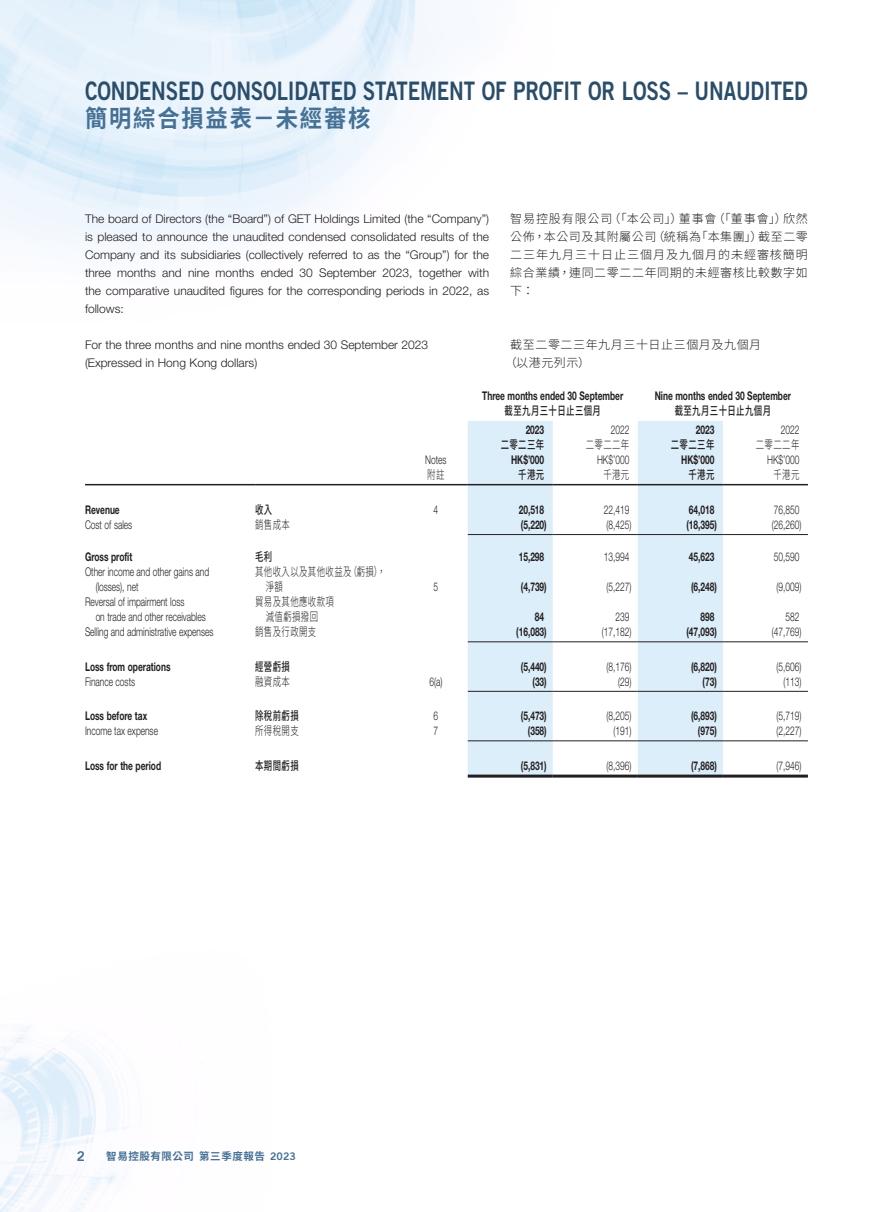
<style>
.page{position:relative;width:893px;height:1212px;background:#fff}
.page>*{position:absolute;margin:0;border:0;box-sizing:border-box;transform-origin:0 0}
.t1{font:25.5px "Trade Gothic LT Std Bd 2";letter-spacing:-.005em;color:#2a4d69;scale:.8 1}
.t2{font:700 24px "Source Han Sans TC";letter-spacing:.08em;color:#457196;scale:.93 1}
.t3{font:13.5px "Trade Gothic LT Std Bd 2";color:#457196}
.Body_Text{font:300 12px/18px "Helvetica Neue LT Std";color:#231f20;text-align:justify}
.Body_Text-2{font:300 12px/15px "Helvetica Neue LT Std";color:#231f20;scale:.7 1}
.Body_Text-3{font:700 12px "Helvetica Neue LT Std";color:#231f20;scale:.7 1}
.C_Body_Text{font:300 12px/18px "Source Han Sans TC";letter-spacing:.05em;color:#231f20;text-align:justify}
.Body_Text-4{font:300 12px/15px "Source Han Sans TC";letter-spacing:.05em;color:#231f20;scale:.7 1}
.Body_Text-5{font:500 12px "Source Han Sans TC";letter-spacing:.05em;color:#231f20;scale:.7 1}
.t4{font:700 10.5px "Source Han Sans TC";letter-spacing:.05em;color:#457196}
.s1{font-family:"Trade Gothic LT Std Bd 2";font-weight:400}
</style>
<div class="page">
<img style="left:0;top:0;width:808px;height:1212px">
<svg style="left:468px;top:421px;width:255px;height:353px;fill:#dceefa"></svg>
<hr style="left:85px;top:484px;width:170px;height:1px;background:#231f20">
<hr style="left:255px;top:484px;width:149px;height:1px;background:#231f20">
<hr style="left:404px;top:484px;width:64px;height:1px;background:#231f20">
<hr style="left:468px;top:484px;width:85px;height:1px;background:#231f20">
<hr style="left:553px;top:484px;width:85px;height:1px;background:#231f20">
<hr style="left:638px;top:484px;width:85px;height:1px;background:#231f20">
<hr style="left:723px;top:484px;width:85px;height:1px;background:#231f20">
<hr style="left:468px;top:534px;width:85px;height:1px;background:#231f20">
<hr style="left:553px;top:534px;width:85px;height:1px;background:#231f20">
<hr style="left:638px;top:534px;width:85px;height:1px;background:#231f20">
<hr style="left:723px;top:534px;width:85px;height:1px;background:#231f20">
<hr style="left:468px;top:641px;width:85px;height:1px;background:#231f20">
<hr style="left:553px;top:641px;width:85px;height:1px;background:#231f20">
<hr style="left:638px;top:641px;width:85px;height:1px;background:#231f20">
<hr style="left:723px;top:641px;width:85px;height:1px;background:#231f20">
<hr style="left:468px;top:691px;width:85px;height:1px;background:#231f20">
<hr style="left:553px;top:691px;width:85px;height:1px;background:#231f20">
<hr style="left:638px;top:691px;width:85px;height:1px;background:#231f20">
<hr style="left:723px;top:691px;width:85px;height:1px;background:#231f20">
<hr style="left:468px;top:740px;width:85px;height:1px;background:#231f20">
<hr style="left:553px;top:740px;width:85px;height:1px;background:#231f20">
<hr style="left:638px;top:740px;width:85px;height:1px;background:#231f20">
<hr style="left:723px;top:740px;width:85px;height:1px;background:#231f20">
<hr style="left:468px;top:774px;width:85px;height:3px;background:#231f20">
<hr style="left:553px;top:774px;width:85px;height:3px;background:#231f20">
<hr style="left:638px;top:774px;width:85px;height:3px;background:#231f20">
<hr style="left:723px;top:774px;width:85px;height:3px;background:#231f20">
<h1 class="t1" style="left:85px;top:75px;width:905px">CONDENSED CONSOLIDATED STATEMENT OF PROFIT OR LOSS – UNAUDITED</h1>
<h2 class="t2" style="left:85px;top:105px;width:308px">簡明綜合損益表－未經審核</h2>
<p class="C_Body_Text" style="left:510px;top:210px;width:299px">智易控股有限公司（「本公司」）董事會（「董事會」）欣然公佈，本公司及其附屬公司（統稱為「本集團」）截至二零二三年九月三十日止三個月及九個月的未經審核簡明綜合業績，連同二零二二年同期的未經審核比較數字如下：</p>
<p class="Body_Text" style="left:85px;top:210px;width:406px">The board of Directors (the “Board”) of GET Holdings Limited (the “Company”) is pleased to announce the unaudited condensed consolidated results of the Company and its subsidiaries (collectively referred to as the “Group”) for the three months and nine months ended 30 September 2023, together with the comparative unaudited figures for the corresponding periods in 2022, as follows:</p>
<p class="Body_Text" style="left:85px;top:336px;width:345px">For the three months and nine months ended 30 September 2023</p>
<p class="Body_Text" style="left:85px;top:354px;width:174px">(Expressed in Hong Kong dollars)</p>
<p class="Body_Text-3" style="left:482px;top:388px;width:203px">Three months ended 30 September</p>
<p class="Body_Text-3" style="left:655px;top:388px;width:196px">Nine months ended 30 September</p>
<p class="Body_Text-5" style="left:505px;top:404px;width:139px">截至九月三十日止三個月</p>
<p class="Body_Text-5" style="left:675px;top:404px;width:139px">截至九月三十日止九個月</p>
<p class="Body_Text-3" style="left:526px;top:423px;width:28px">2023</p>
<p class="Body_Text-2" style="left:611px;top:422px;width:28px">2022</p>
<p class="Body_Text-3" style="left:696px;top:423px;width:28px">2023</p>
<p class="Body_Text-2" style="left:781px;top:422px;width:28px">2022</p>
<p class="Body_Text-5" style="left:501px;top:438px;width:64px">二零二三年</p>
<p class="Body_Text-4" style="left:586px;top:438px;width:64px">二零二二年</p>
<p class="Body_Text-5" style="left:671px;top:438px;width:64px">二零二三年</p>
<p class="Body_Text-4" style="left:756px;top:438px;width:64px">二零二二年</p>
<p class="Body_Text-2" style="left:425px;top:452px;width:32px">Notes</p>
<p class="Body_Text-3" style="left:511px;top:453px;width:49px">HK$’000</p>
<p class="Body_Text-2" style="left:597px;top:452px;width:48px">HK$’000</p>
<p class="Body_Text-3" style="left:681px;top:453px;width:49px">HK$’000</p>
<p class="Body_Text-2" style="left:767px;top:452px;width:48px">HK$’000</p>
<p class="Body_Text-4" style="left:427px;top:468px;width:26px">附註</p>
<p class="Body_Text-5" style="left:518px;top:468px;width:39px">千港元</p>
<p class="Body_Text-4" style="left:603px;top:468px;width:39px">千港元</p>
<p class="Body_Text-5" style="left:688px;top:468px;width:39px">千港元</p>
<p class="Body_Text-4" style="left:773px;top:468px;width:39px">千港元</p>
<p class="Body_Text-3" style="left:85px;top:502px;width:51px">Revenue</p>
<p class="Body_Text-5" style="left:255px;top:503px;width:26px">收入</p>
<p class="Body_Text-2" style="left:433px;top:502px;width:8px">4</p>
<p class="Body_Text-3" style="left:519px;top:502px;width:38px">20,518</p>
<p class="Body_Text-2" style="left:604px;top:502px;width:38px">22,419</p>
<p class="Body_Text-3" style="left:689px;top:502px;width:38px">64,018</p>
<p class="Body_Text-2" style="left:774px;top:502px;width:38px">76,850</p>
<p class="Body_Text-2" style="left:85px;top:517px;width:69px">Cost of sales</p>
<p class="Body_Text-4" style="left:255px;top:517px;width:51px">銷售成本</p>
<p class="Body_Text-3" style="left:521px;top:517px;width:38px">(5,220)</p>
<p class="Body_Text-2" style="left:606px;top:517px;width:37px">(8,425)</p>
<p class="Body_Text-3" style="left:686px;top:517px;width:45px">(18,395)</p>
<p class="Body_Text-2" style="left:772px;top:517px;width:44px">(26,260)</p>
<p class="Body_Text-3" style="left:85px;top:549px;width:69px">Gross profit</p>
<p class="Body_Text-5" style="left:255px;top:550px;width:26px">毛利</p>
<p class="Body_Text-3" style="left:519px;top:549px;width:38px">15,298</p>
<p class="Body_Text-2" style="left:604px;top:549px;width:38px">13,994</p>
<p class="Body_Text-3" style="left:689px;top:549px;width:38px">45,623</p>
<p class="Body_Text-2" style="left:774px;top:549px;width:38px">50,590</p>
<p class="Body_Text-2" style="left:96px;top:564px;width:164px;text-indent:-11px">Other income and other gains and (losses), net</p>
<p class="Body_Text-4" style="left:266px;top:565px;width:173px;text-indent:-11px">其他收入以及其他收益及（虧損），淨額</p>
<p class="C_Body_Text" style="left:510px;top:336px;width:252px">截至二零二三年九月三十日止三個月及九個月</p>
<p class="C_Body_Text" style="left:505px;top:354px;width:87px">（以港元列示）</p>
<p class="Body_Text-2" style="left:433px;top:579px;width:8px">5</p>
<p class="Body_Text-3" style="left:521px;top:579px;width:38px">(4,739)</p>
<p class="Body_Text-2" style="left:606px;top:579px;width:37px">(5,227)</p>
<p class="Body_Text-3" style="left:691px;top:579px;width:38px">(6,248)</p>
<p class="Body_Text-2" style="left:776px;top:579px;width:37px">(9,009)</p>
<p class="Body_Text-2" style="left:96px;top:594px;width:159px;text-indent:-11px">Reversal of impairment loss<br>on trade and other receivables</p>
<p class="Body_Text-4" style="left:255px;top:595px;width:114px;text-align:center">貿易及其他應收款項減值虧損撥回</p>
<p class="Body_Text-3" style="left:535px;top:609px;width:15px">84</p>
<p class="Body_Text-2" style="left:615px;top:609px;width:21px">239</p>
<p class="Body_Text-3" style="left:700px;top:609px;width:21px">898</p>
<p class="Body_Text-2" style="left:785px;top:609px;width:21px">582</p>
<p class="Body_Text-2" style="left:85px;top:624px;width:185px">Selling and administrative expenses</p>
<p class="Body_Text-4" style="left:255px;top:625px;width:89px">銷售及行政開支</p>
<p class="Body_Text-3" style="left:516px;top:624px;width:45px">(16,083)</p>
<p class="Body_Text-2" style="left:602px;top:624px;width:44px">(17,182)</p>
<p class="Body_Text-3" style="left:686px;top:624px;width:45px">(47,093)</p>
<p class="Body_Text-2" style="left:772px;top:624px;width:44px">(47,769)</p>
<p class="Body_Text-3" style="left:85px;top:659px;width:124px">Loss from operations</p>
<p class="Body_Text-5" style="left:255px;top:660px;width:51px">經營虧損</p>
<p class="Body_Text-3" style="left:521px;top:659px;width:38px">(5,440)</p>
<p class="Body_Text-2" style="left:606px;top:659px;width:37px">(8,176)</p>
<p class="Body_Text-3" style="left:691px;top:659px;width:38px">(6,820)</p>
<p class="Body_Text-2" style="left:776px;top:659px;width:37px">(5,606)</p>
<p class="Body_Text-2" style="left:85px;top:674px;width:73px">Finance costs</p>
<p class="Body_Text-4" style="left:255px;top:674px;width:51px">融資成本</p>
<p class="Body_Text-2" style="left:429px;top:674px;width:20px">6(a)</p>
<p class="Body_Text-3" style="left:532px;top:674px;width:22px">(33)</p>
<p class="Body_Text-2" style="left:618px;top:674px;width:21px">(29)</p>
<p class="Body_Text-3" style="left:703px;top:674px;width:22px">(73)</p>
<p class="Body_Text-2" style="left:783px;top:674px;width:27px">(113)</p>
<p class="Body_Text-3" style="left:85px;top:708px;width:90px">Loss before tax</p>
<p class="Body_Text-5" style="left:255px;top:709px;width:64px">除稅前虧損</p>
<p class="Body_Text-2" style="left:433px;top:708px;width:8px">6</p>
<p class="Body_Text-3" style="left:521px;top:708px;width:38px">(5,473)</p>
<p class="Body_Text-2" style="left:606px;top:708px;width:37px">(8,205)</p>
<p class="Body_Text-3" style="left:691px;top:708px;width:38px">(6,893)</p>
<p class="Body_Text-2" style="left:776px;top:708px;width:37px">(5,719)</p>
<p class="Body_Text-2" style="left:85px;top:723px;width:106px">Income tax expense</p>
<p class="Body_Text-4" style="left:255px;top:724px;width:64px">所得稅開支</p>
<p class="Body_Text-2" style="left:433px;top:723px;width:8px">7</p>
<p class="Body_Text-3" style="left:528px;top:723px;width:29px">(358)</p>
<p class="Body_Text-2" style="left:613px;top:723px;width:27px">(191)</p>
<p class="Body_Text-3" style="left:698px;top:723px;width:29px">(975)</p>
<p class="Body_Text-2" style="left:776px;top:723px;width:37px">(2,227)</p>
<p class="Body_Text-3" style="left:85px;top:758px;width:110px">Loss for the period</p>
<p class="Body_Text-5" style="left:255px;top:759px;width:64px">本期間虧損</p>
<p class="Body_Text-3" style="left:521px;top:758px;width:38px">(5,831)</p>
<p class="Body_Text-2" style="left:606px;top:758px;width:37px">(8,396)</p>
<p class="Body_Text-3" style="left:691px;top:758px;width:38px">(7,868)</p>
<p class="Body_Text-2" style="left:776px;top:758px;width:37px">(7,946)</p>
<p class="t3" style="left:77px;top:1148px;width:10px">2</p>
<p class="t4" style="left:106px;top:1150px;width:191px">智易控股有限公司 第三季度報告 <span class="s1">2023</span></p>
</div>
